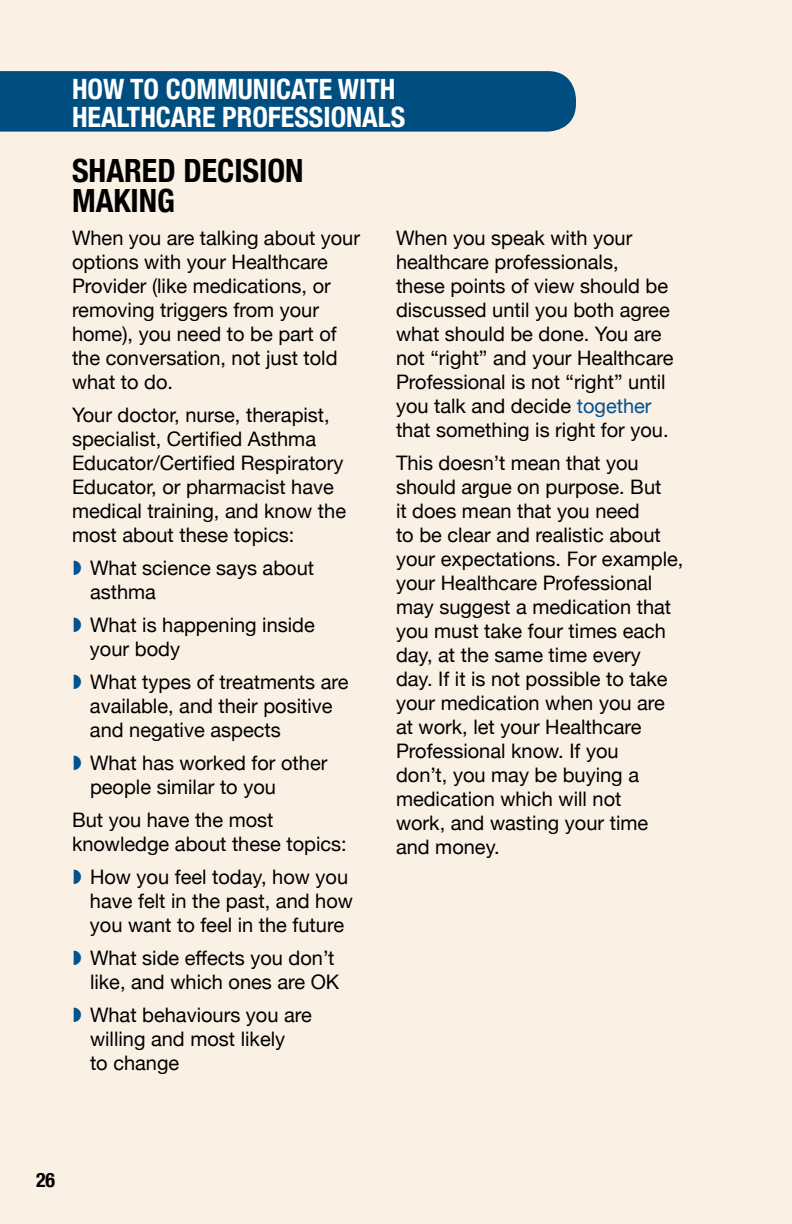
<style>
.page{position:relative;width:792px;height:1224px;background:#faf0e4}
.page>*{position:absolute;margin:0;border:0;box-sizing:border-box;transform-origin:0 0}
.t1{font:700 condensed 32px/30px "Helvetica Neue";color:#000}
.t2{font:700 condensed 28px/28px "Helvetica Neue";color:#fff}
.t3{font:20px/24px "Helvetica Neue";color:#000}
.t4{font:700 condensed 20px "Helvetica Neue";color:#000}
.s1{color:#00538f}
</style>
<div class="page">
<div style="left:0;top:71px;width:576px;height:61px;background:#004e7f"></div>
<h2 class="t2" style="left:72px;top:73px;width:335px">HOW TO COMMUNICATE WITH<br>HEALTHCARE PROFESSIONALS</h2>
<h1 class="t1" style="left:72px;top:154px;width:233px">SHARED DECISION<br>MAKING</h1>
<p class="t3" style="left:72px;top:225px;width:290px">When you are talking about your options with your Healthcare<br>Provider (like medications, or removing triggers from your home), you need to be part of the conversation, not just told what to do.</p>
<p class="t3" style="left:72px;top:402px;width:276px">Your doctor, nurse, therapist, specialist, Certified Asthma<br>Educator/Certified Respiratory<br>Educator, or pharmacist have medical training, and know the most about these topics:</p>
<p class="t3" style="left:90px;top:555px;width:226px">What science says about asthma</p>
<p class="t3" style="left:90px;top:612px;width:226px">What is happening inside your body</p>
<p class="t3" style="left:90px;top:669px;width:260px">What types of treatments are available, and their positive and negative aspects</p>
<p class="t3" style="left:90px;top:750px;width:239px">What has worked for other people similar to you</p>
<p class="t3" style="left:72px;top:807px;width:276px">But you have the most knowledge about these topics:</p>
<p class="t3" style="left:90px;top:864px;width:265px">How you feel today, how you have felt in the past, and how you want to feel in the future</p>
<p class="t3" style="left:90px;top:945px;width:251px">What side effects you don’t like, and which ones are OK</p>
<p class="t3" style="left:90px;top:1002px;width:223px">What behaviours you are willing and most likely<br>to change</p>
<p class="t3" style="left:396px;top:225px;width:279px">When you speak with your healthcare professionals,<br>these points of view should be discussed until you both agree what should be done. You are not “right” and your Healthcare<br>Professional is not “right” until you talk and decide <span class="s1">together </span>that something is right for you.</p>
<p class="t3" style="left:396px;top:450px;width:289px">This doesn’t mean that you should argue on purpose. But<br>it does mean that you need<br>to be clear and realistic about your expectations. For example, your Healthcare Professional may suggest a medication that you must take four times each day, at the same time every<br>day. If it is not possible to take your medication when you are at work, let your Healthcare<br>Professional know. If you<br>don’t, you may be buying a medication which will not<br>work, and wasting your time and money.</p>
<p class="t4" style="left:36px;top:1163px;width:21px">26</p>
</div>
